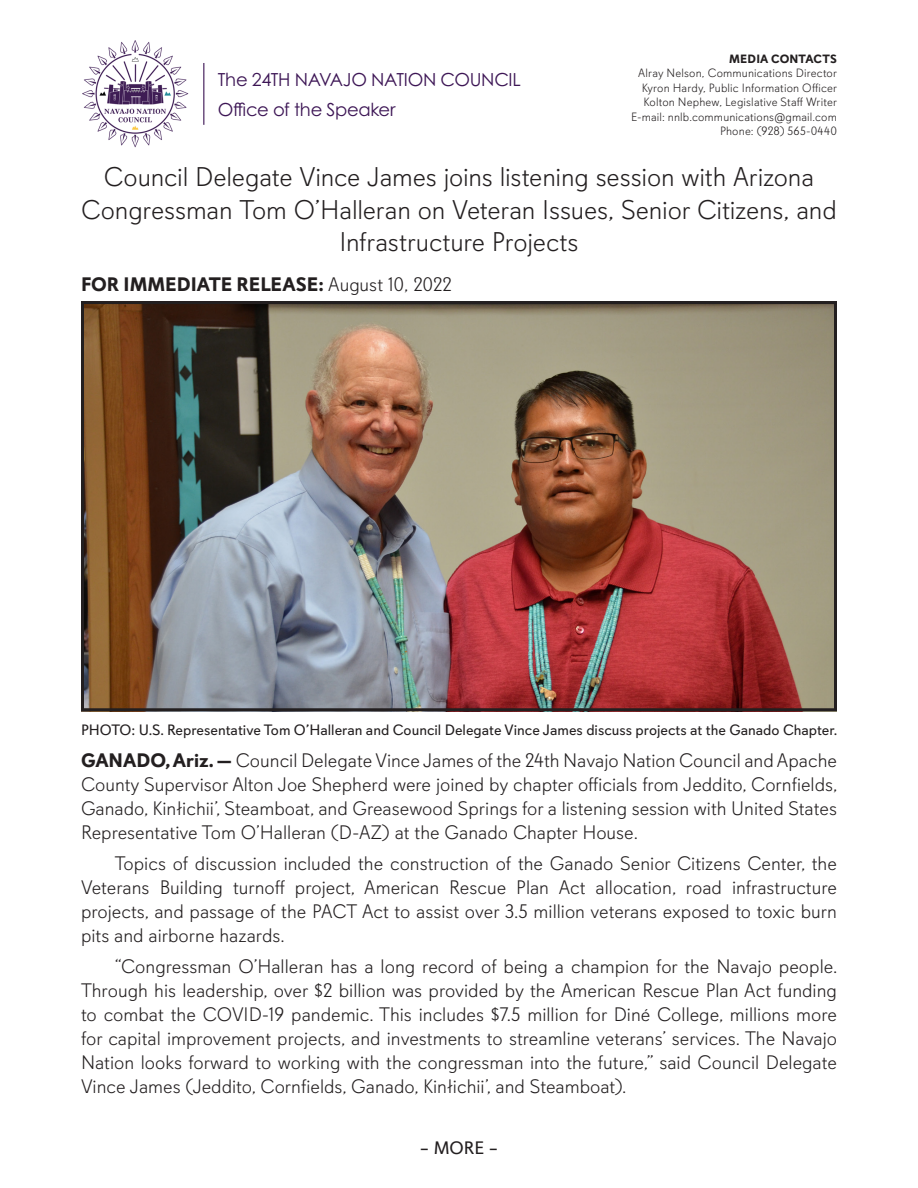
<style>
.page{position:relative;width:918px;height:1188px;background:#fff}
.page>*{position:absolute;margin:0;border:0;box-sizing:border-box;transform-origin:0 0}
.PR_Title{font:300 27px/32.4px "Davis Sans";letter-spacing:-.005em;color:#231f20;text-align:center}
.Regular_PR_Paragraph{font:300 19.5px/24px "Davis Sans";color:#231f20;text-align:justify}
.PR_First_Paragraph{font:300 19.5px/24px "Davis Sans";color:#231f20;text-align:justify}
.t1{font:700 19.5px "Davis Sans";color:#231f20}
.t2{font:18px "Century Gothic Pro";letter-spacing:-.02em;color:#3d1655}
.t3{font:18px "Davis Sans";color:#231f20}
.t4{font:15px "Davis Sans";color:#231f20}
.PR_Body_11_pt{font:300 12px "Davis Sans";letter-spacing:.015em;color:#231f20}
.PR_Body_11_pt-2{font:700 12px "Davis Sans";letter-spacing:.015em;color:#231f20}
.s1{font-weight:300}
.s2{font-weight:700}
</style>
<div class="page">
<img style="left:85px;top:305px;width:748px;height:402px">
<div style="left:81px;top:301px;width:756px;height:410px;border:3px solid #231f20"></div>
<hr style="left:203px;top:63px;width:1px;height:62px;background:#3d1655">
<img style="left:82px;top:40px;width:107px;height:107px">
<p class="t2" style="left:218px;top:68px;width:304px">The 24TH NAVAJO NATION COUNCIL</p>
<p class="t2" style="left:218px;top:98px;width:179px">Office of the Speaker</p>
<p class="PR_Body_11_pt-2" style="left:729px;top:52px;width:109px">MEDIA CONTACTS</p>
<p class="PR_Body_11_pt" style="left:638px;top:67px;width:200px">Alray Nelson, Communications Director</p>
<p class="PR_Body_11_pt" style="left:642px;top:81px;width:197px">Kyron Hardy, Public Information Officer</p>
<p class="PR_Body_11_pt" style="left:643px;top:95px;width:195px">Kolton Nephew, Legislative Staff Writer</p>
<p class="PR_Body_11_pt" style="left:631px;top:110px;width:207px">E-mail: nnlb.communications@gmail.com</p>
<p class="PR_Body_11_pt" style="left:720px;top:124px;width:118px">Phone: (928) 565-0440</p>
<p class="PR_Title" style="left:81px;top:161px;width:757px">Council Delegate Vince James joins listening session with Arizona<br>Congressman Tom O’Halleran on Veteran Issues, Senior Citizens, and<br>Infrastructure Projects</p>
<p class="t1" style="left:81px;top:273px;width:373px">FOR IMMEDIATE RELEASE: <span class="s1">August 10, 2022</span></p>
<p class="t4" style="left:81px;top:721px;width:758px">PHOTO: U.S. Representative Tom O’Halleran and Council Delegate Vince James discuss projects at the Ganado Chapter.</p>
<p class="PR_First_Paragraph" style="left:81px;top:749px;width:758px"><span class="s2">GANADO, Ariz. —</span> Council Delegate Vince James of the 24th Navajo Nation Council and Apache County Supervisor Alton Joe Shepherd were joined by chapter officials from Jeddito, Cornfields, Ganado, Kinłichii’, Steamboat, and Greasewood Springs for a listening session with United States Representative Tom O’Halleran (D-AZ) at the Ganado Chapter House.</p>
<p class="Regular_PR_Paragraph" style="left:81px;top:852px;width:758px;text-indent:34px">Topics of discussion included the construction of the Ganado Senior Citizens Center, the Veterans Building turnoff project, American Rescue Plan Act allocation, road infrastructure projects, and passage of the PACT Act to assist over 3.5 million veterans exposed to toxic burn pits and airborne hazards.</p>
<p class="Regular_PR_Paragraph" style="left:81px;top:955px;width:758px;text-indent:34px">“Congressman O’Halleran has a long record of being a champion for the Navajo people.<br>Through his leadership, over $2 billion was provided by the American Rescue Plan Act funding to combat the COVID-19 pandemic. This includes $7.5 million for Diné College, millions more for capital improvement projects, and investments to streamline veterans’ services. The Navajo Nation looks forward to working with the congressman into the future,” said Council Delegate Vince James (Jeddito, Cornfields, Ganado, Kinłichii’, and Steamboat).</p>
<p class="t3" style="left:420px;top:1138px;width:80px">– MORE –</p>
</div>
